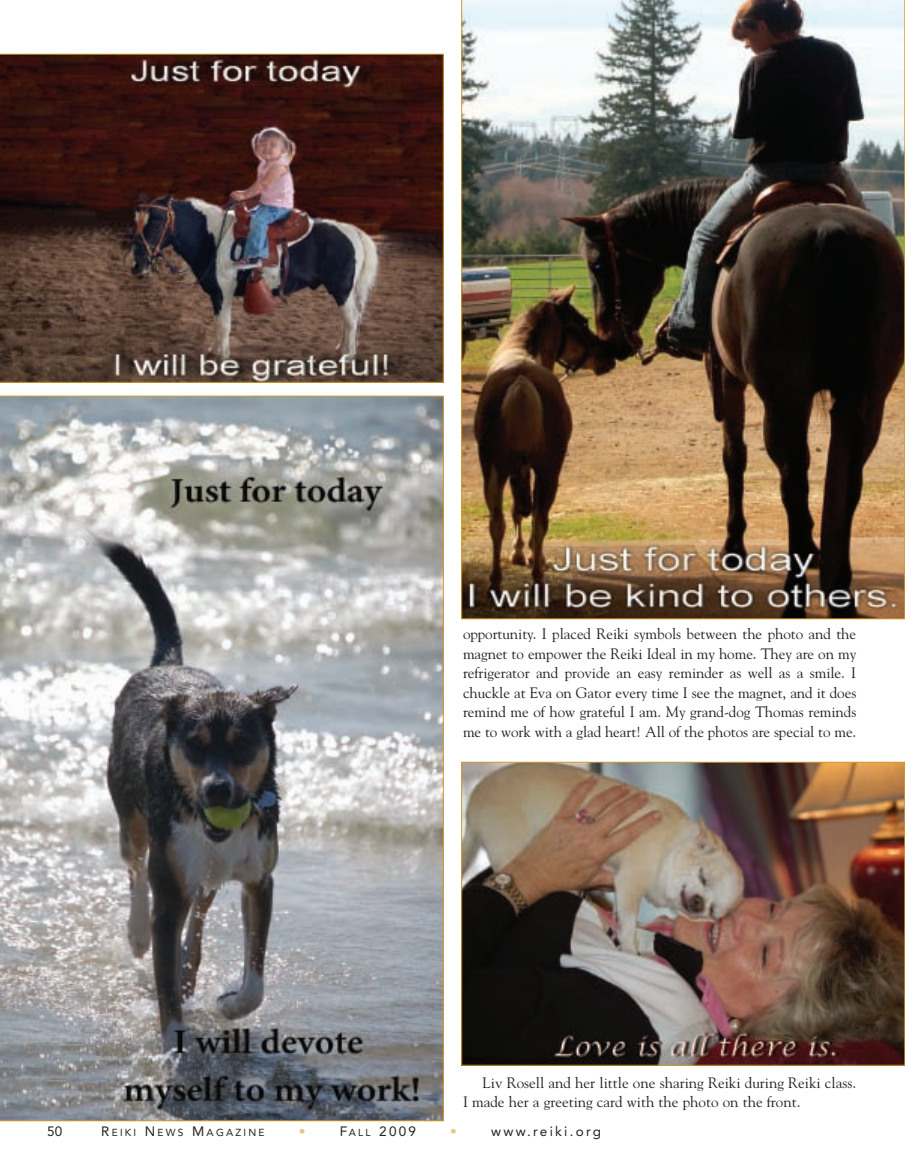
<style>
.page{position:relative;width:905px;height:1175px;background:#fff}
.page>*{position:absolute;margin:0;border:0;box-sizing:border-box;transform-origin:0 0}
.t1{font:15px/19.5px "Goudy";color:#231f20;text-align:justify}
.t2{font:13.5px "Avenir";letter-spacing:.165em;color:#231f20}
.t3{font:13.5px "Avenir";color:#e5c68c}
.t4{font:10.2px "Avenir";letter-spacing:.22em;color:#231f20}
.s1{font-size:13.5px}
.s2{font-size:10.2px}
</style>
<div class="page">
<img style="left:0;top:54px;width:443px;height:328px">
<img style="left:463px;top:764px;width:439px;height:299px">
<div style="left:461px;top:762px;width:443px;height:303px;border:1px solid #cf9b2a"></div>
<img style="left:461px;top:0;width:443px;height:619px">
<svg style="left:0;top:396px;width:443px;height:724px;background:#9d9e9e"></svg>
<p class="t1" style="left:463px;top:624px;width:395px">opportunity. I placed Reiki symbols between the photo and the magnet to empower the Reiki Ideal in my home. They are on my refrigerator and provide an easy reminder as well as a smile. I chuckle at Eva on Gator every time I see the magnet, and it does remind me of how grateful I am. My grand-dog Thomas reminds me to work with a glad heart! All of the photos are special to me.</p>
<p class="t1" style="left:463px;top:1073px;width:395px;text-indent:20px">Liv Rosell and her little one sharing Reiki during Reiki class.<br>I made her a greeting card with the photo on the front.</p>
<p class="t2" style="left:47px;top:1125px;width:17px">50</p>
<p class="t4" style="left:101px;top:1128px;width:165px"><span class="s1">R</span>EIKI <span class="s1">N</span>EWS <span class="s1">M</span>AGAZINE</p>
<p class="t3" style="left:299px;top:1125px;width:8px">•</p>
<p class="t2" style="left:340px;top:1125px;width:78px">F<span class="s2">ALL</span> 2009</p>
<p class="t3" style="left:450px;top:1125px;width:8px">•</p>
<p class="t2" style="left:491px;top:1125px;width:111px">www.reiki.org</p>
</div>
